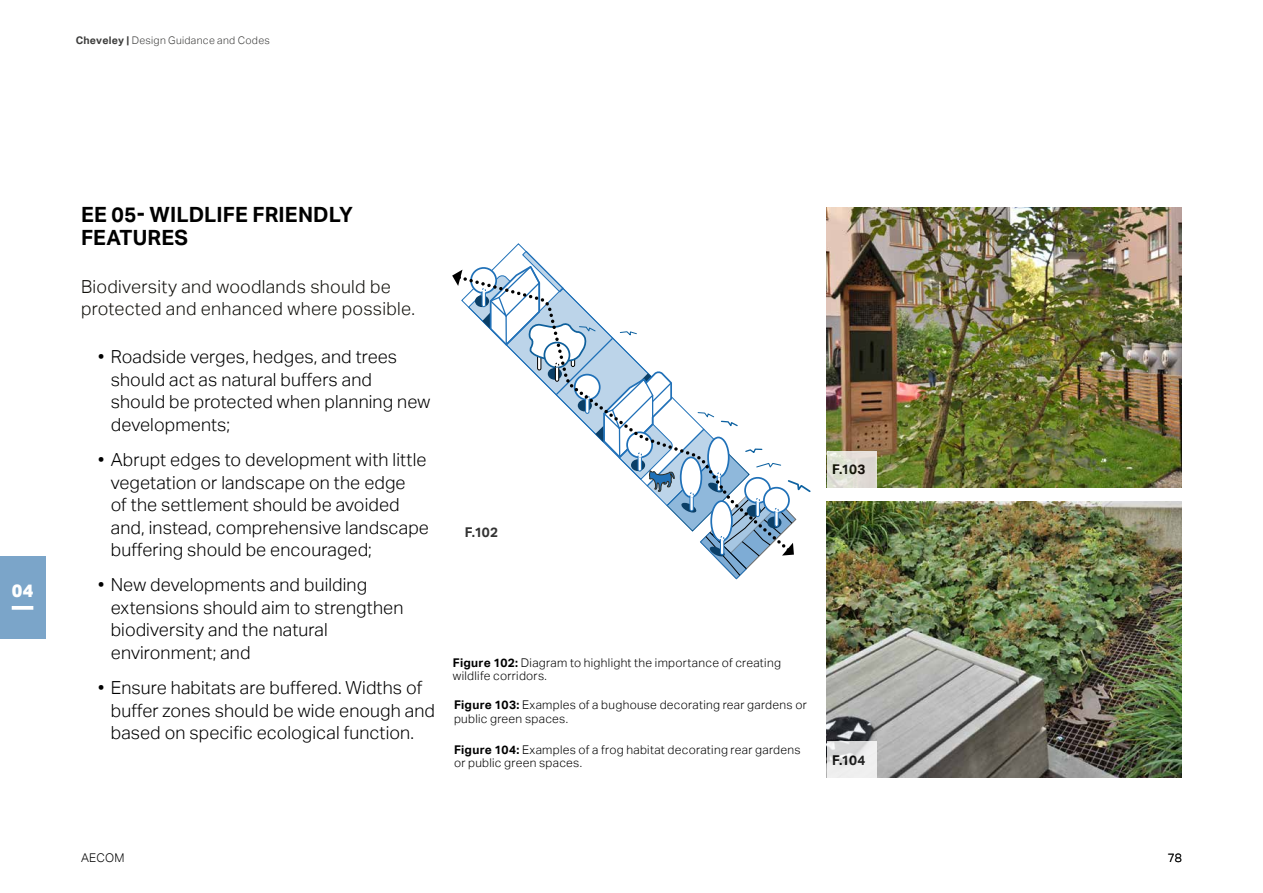
<style>
.page{position:relative;width:1263px;height:893px;background:#fff}
.page>*{position:absolute;margin:0;border:0;box-sizing:border-box;transform-origin:0 0}
.t1{font:700 21px/22.5px "AECOM Sans";letter-spacing:.01em;color:#000}
.t2{font:300 18px/22.5px "AECOM Sans";letter-spacing:.005em;color:#000}
.t3{font:300 18px/22.5px "AECOM Sans";letter-spacing:.015em;color:#12110c}
.t4{font:800 18px "AECOM Sans";color:#fff}
.t5{font:700 13.5px "AECOM Sans";letter-spacing:-.01em;color:#000}
.t6{font:300 12px/13.5px "AECOM Sans";letter-spacing:.025em;color:#000}
.t7{font:300 10.5px "AECOM Sans";letter-spacing:.03em;color:#3c3c3b}
.s1{font-weight:700}
</style>
<div class="page">
<div style="left:0;top:556px;width:45px;height:83px;background:#7ba5c9"></div>
<svg style="left:12px;top:606px;width:21px;height:4px"></svg>
<svg style="left:452px;top:250px;width:359px;height:330px"></svg>
<img style="left:827px;top:207px;width:355px;height:281px">
<img style="left:827px;top:502px;width:355px;height:276px">
<div style="left:460px;top:514px;width:49px;height:37px;background:#fff"></div>
<svg style="left:827px;top:451px;width:49px;height:37px;background:#e0dfd6"></svg>
<svg style="left:827px;top:742px;width:49px;height:36px;fill:#eee"></svg>
<p class="t7" style="left:76px;top:34px;width:196px"><span class="s1">Cheveley |</span> Design Guidance and Codes</p>
<p class="t4" style="left:12px;top:580px;width:23px">04</p>
<p class="t1" style="left:81px;top:204px;width:273px">EE 05- WILDLIFE FRIENDLY<br>FEATURES</p>
<p class="t3" style="left:81px;top:275px;width:335px">Biodiversity and woodlands should be protected and enhanced where possible.</p>
<p class="t2" style="left:111px;top:346px;width:321px;text-indent:-13px">• Roadside verges, hedges, and trees should act as natural buffers and should be protected when planning new developments;</p>
<p class="t2" style="left:111px;top:449px;width:320px;text-indent:-13px">• Abrupt edges to development with little vegetation or landscape on the edge<br>of the settlement should be avoided and, instead, comprehensive landscape buffering should be encouraged;</p>
<p class="t2" style="left:111px;top:574px;width:294px;text-indent:-13px">• New developments and building extensions should aim to strengthen biodiversity and the natural environment; and</p>
<p class="t2" style="left:111px;top:677px;width:326px;text-indent:-13px">• Ensure habitats are buffered. Widths of buffer zones should be wide enough and based on specific ecological function.</p>
<p class="t5" style="left:465px;top:525px;width:35px">F.102</p>
<p class="t6" style="left:453px;top:656px;width:330px"><span class="s1">Figure 102:</span> Diagram to highlight the importance of creating wildlife corridors.</p>
<p class="t6" style="left:454px;top:698px;width:354px"><span class="s1">Figure 103:</span> Examples of a bughouse decorating rear gardens or public green spaces.</p>
<p class="t6" style="left:454px;top:743px;width:348px"><span class="s1">Figure 104:</span> Examples of a frog habitat decorating rear gardens or public green spaces.</p>
<p class="t5" style="left:832px;top:462px;width:35px">F.103</p>
<p class="t5" style="left:832px;top:752px;width:35px">F.104</p>
<p class="t6" style="left:81px;top:851px;width:45px">AECOM</p>
<p class="t6" style="left:1168px;top:851px;width:16px">78</p>
</div>
